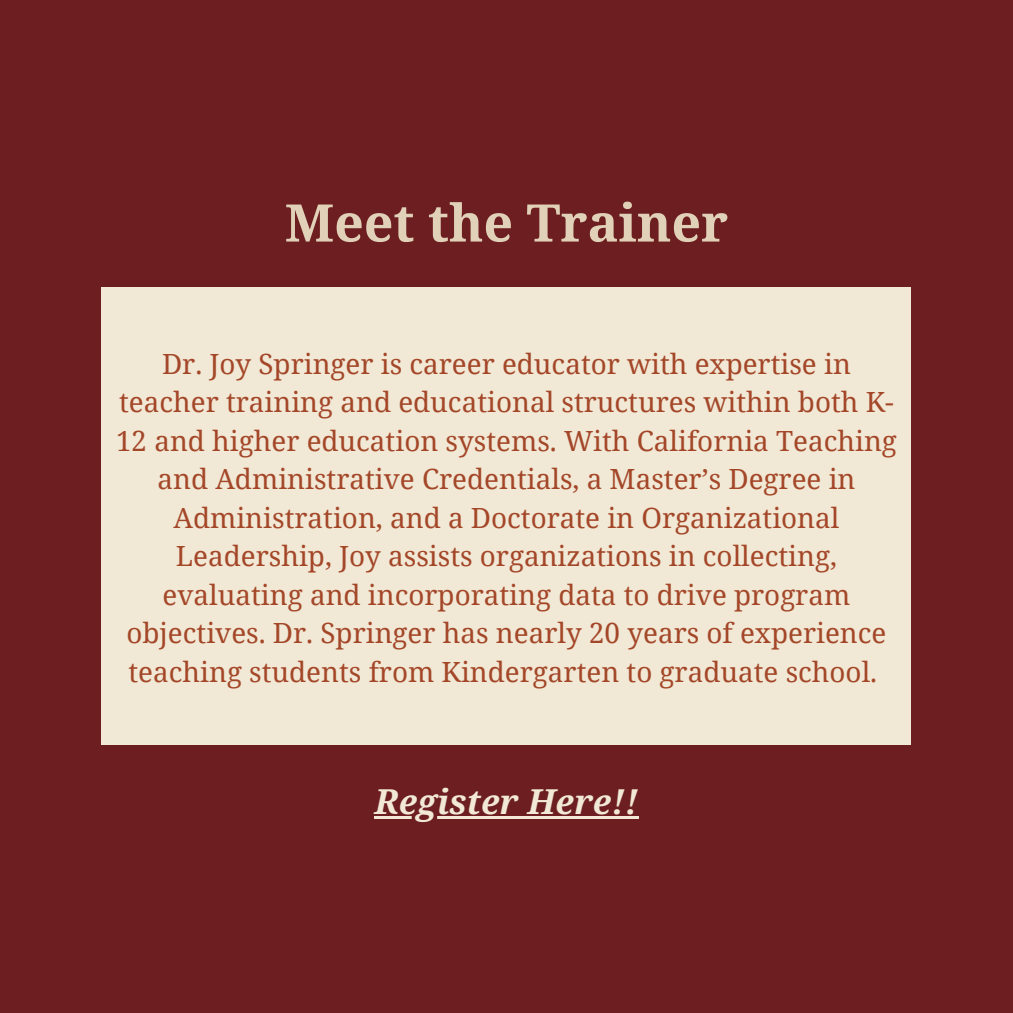
<style>
.page{position:relative;width:1013px;height:1013px;background:#fff}
.page>*{position:absolute;margin:0;border:0;box-sizing:border-box;transform-origin:0 0}
.t1{font:700 51.88px "Noto Serif";color:#e1d1b8}
.t2{font:italic 700 34.38px "Noto Serif";color:#f1e8d5}
.t3{font:27.75px/38.5px "Noto Serif";color:#a44729;text-align:center}
</style>
<div class="page">
<div style="left:0;top:0;width:1012px;height:1012px;background:#6c1e20"></div>
<div style="left:101px;top:287px;width:810px;height:458px;background:#f1e8d5"></div>
<hr style="left:374px;top:815px;width:264px;height:3px;background:#f1e8d5">
<h1 class="t1" style="left:285px;top:186px;width:445px">Meet the Trainer</h1>
<p class="t3" style="left:116px;top:344px;width:782px">Dr. Joy Springer is career educator with expertise in teacher training and educational structures within both K-12 and higher education systems. With California Teaching and Administrative Credentials, a Master’s Degree in Administration, and a Doctorate in Organizational Leadership, Joy assists organizations in collecting, evaluating and incorporating data to drive program objectives. Dr. Springer has nearly 20 years of experience teaching students from Kindergarten to graduate school.</p>
<h2 class="t2" style="left:374px;top:777px;width:265px">Register Here!!</h2>
</div>
